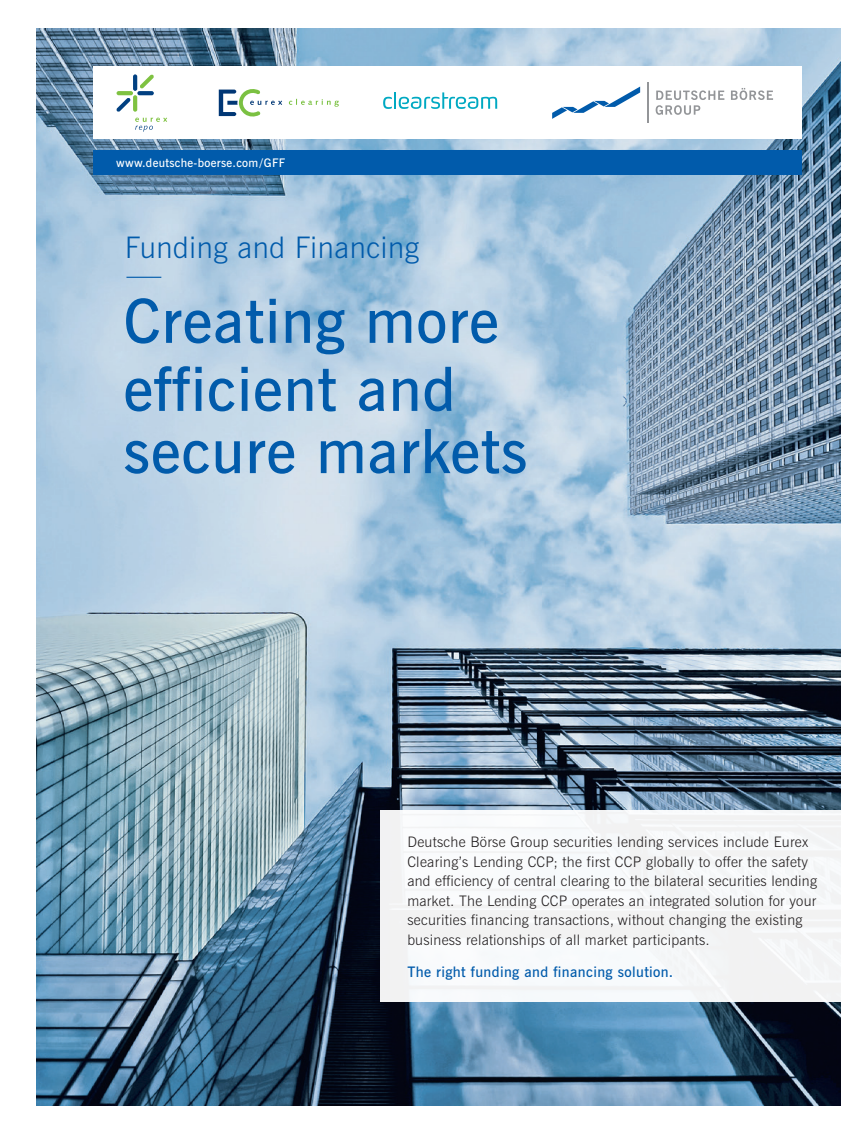
<style>
.page{position:relative;width:864px;height:1136px;background:#fff}
.page>*{position:absolute;margin:0;border:0;box-sizing:border-box;transform-origin:0 0}
.t1{font:600 60.75px/67.9px "News Gothic BT";letter-spacing:.015em;color:#015bab}
.t2{font:300 29.7px "News Gothic BT";letter-spacing:.015em;color:#015bab}
.t3{font:300 14.4px/19.5px "News Gothic BT";letter-spacing:.02em;color:#231f20}
.t4{font:600 14.4px "News Gothic BT";letter-spacing:.025em;color:#015bab}
.t5{font:600 11.85px "News Gothic BT";letter-spacing:.025em;color:#fff}
</style>
<div class="page">
<img style="left:36px;top:29px;width:804px;height:1075px">
<div style="left:381px;top:809px;width:482px;height:191px;background:#f6f8fa"></div>
<hr style="left:126px;top:277px;width:35px;height:1px;background:#015bab">
<div style="left:94px;top:67px;width:708px;height:72px;background:#fff"></div>
<svg style="left:655px;top:90px;width:69px;height:25px"></svg>
<svg style="left:731px;top:88px;width:41px;height:12px"></svg>
<svg style="left:552px;top:86px;width:88px;height:33px"></svg>
<hr style="left:647px;top:82px;width:1px;height:41px;background:#939598">
<svg style="left:383px;top:92px;width:114px;height:17px"></svg>
<svg style="left:289px;top:99px;width:50px;height:8px"></svg>
<svg style="left:219px;top:89px;width:63px;height:27px"></svg>
<div style="left:94px;top:151px;width:708px;height:24px;background:#015bab"></div>
<svg style="left:133px;top:74px;width:4px;height:17px"></svg>
<svg style="left:116px;top:91px;width:17px;height:4px"></svg>
<svg style="left:137px;top:91px;width:17px;height:4px"></svg>
<hr style="left:133px;top:95px;width:4px;height:17px;background:#7fc241;border-radius:2px">
<svg style="left:116px;top:98px;width:14px;height:14px"></svg>
<svg style="left:140px;top:74px;width:14px;height:15px"></svg>
<svg style="left:135px;top:118px;width:32px;height:14px"></svg>
<p class="t5" style="left:116px;top:155px;width:171px">www.deutsche-boerse.com/GFF</p>
<p class="t2" style="left:125px;top:229px;width:295px">Funding and Financing</p>
<p class="t1" style="left:123px;top:287px;width:376px">Creating more efficient and</p>
<p class="t1" style="left:123px;top:417px;width:405px">secure markets</p>
<p class="t3" style="left:407px;top:832px;width:411px">Deutsche Börse Group securities lending services include Eurex Clearing’s Lending CCP; the first CCP globally to offer the safety and efficiency of central clearing to the bilateral securities lending market. The Lending CCP operates an integrated solution for your securities financing transactions, without changing the existing business relationships of all market participants.</p>
<p class="t4" style="left:407px;top:963px;width:267px">The right funding and financing solution.</p>
</div>
